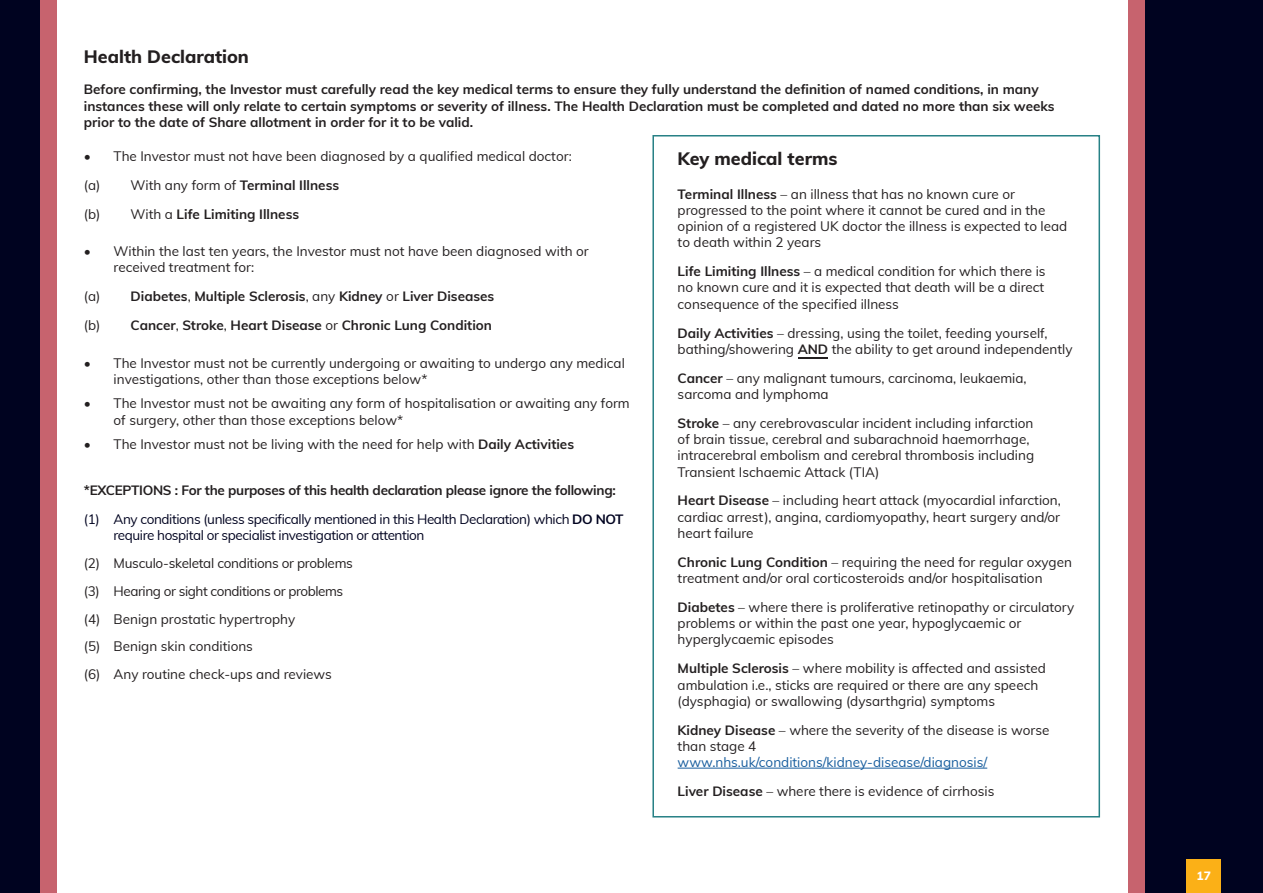
<style>
.page{position:relative;width:1263px;height:893px;background:#000320}
.page>*{position:absolute;margin:0;border:0;box-sizing:border-box;transform-origin:0 0}
.Legal_Copy{font:800 18px "Muli";color:#231f20}
.Heading_2{font:800 18px "Muli";color:#231f20}
.Body_Copy_P2-13{font:13.5px/16.2px "Muli";color:#231f20}
.Body_Copy_P2-13-2{font:700 13.5px/16.2px "Muli";color:#231f20}
.Body_Copy__Lettered_Bullets_L2{font:700 13.5px "Muli";color:#231f20}
.t1{font:13.5px/16.2px "Muli";letter-spacing:-.03em;color:#000320}
.Body_Copy_P2-13-3{font:13.5px/16.2px "Muli";color:#175d9e}
.Body_Copy_P2-13-4{font:700 13.5px "Muli";letter-spacing:-.02em;color:#231f20}
.Body_Copy_P2-13-5{font:13.5px "Muli";letter-spacing:-.02em;color:#231f20}
.Body_Copy_P2-13-6{font:13.5px "Muli";letter-spacing:-.03em;color:#231f20}
.Body_Copy__Lettered_Bullets_L2-2{font:13.5px "Muli";color:#231f20}
.t2{font:800 12px "Muli";color:#fff}
.s1{font-weight:700}
.s2{font-weight:400}
.s3{font-weight:700;color:#231f20}
.s4{color:#231f20}
</style>
<div class="page">
<div style="left:56px;top:0;width:1072px;height:893px;background:#fff"></div>
<hr style="left:678px;top:768px;width:309px;height:1px;background:#175d9e">
<div style="left:652px;top:135px;width:448px;height:682px;border:2px solid #278186"></div>
<div style="left:40px;top:0;width:16px;height:893px;background:#c7636e"></div>
<hr style="left:798px;top:357px;width:30px;height:2px;background:#231f20">
<div style="left:1128px;top:0;width:16px;height:893px;background:#c7636e"></div>
<div style="left:1186px;top:859px;width:35px;height:34px;background:#fbb017"></div>
<p class="Legal_Copy" style="left:84px;top:44px;width:167px">Health Declaration</p>
<p class="Body_Copy_P2-13-2" style="left:84px;top:81px;width:972px">Before confirming, the Investor must carefully read the key medical terms to ensure they fully understand the definition of named conditions, in many instances these will only relate to certain symptoms or severity of illness. The Health Declaration must be completed and dated no more than six weeks prior to the date of Share allotment in order for it to be valid.</p>
<p class="Body_Copy_P2-13" style="left:84px;top:147px;width:490px">• The Investor must not have been diagnosed by a qualified medical doctor:</p>
<p class="Body_Copy__Lettered_Bullets_L2-2" style="left:84px;top:175px;width:257px">(a) With any form of <span class="s1">Terminal Illness</span></p>
<p class="Body_Copy__Lettered_Bullets_L2" style="left:84px;top:204px;width:217px"><span class="s2">(b) With a</span> Life Limiting Illness</p>
<p class="Body_Copy_P2-13" style="left:114px;top:242px;width:477px;text-indent:-30px">• Within the last ten years, the Investor must not have been diagnosed with or received treatment for:</p>
<p class="Body_Copy__Lettered_Bullets_L2" style="left:84px;top:286px;width:412px"><span class="s2">(a)</span> Diabetes<span class="s2">,</span> Multiple Sclerosis<span class="s2">, any</span> Kidney <span class="s2">or</span> Liver Diseases</p>
<p class="Body_Copy__Lettered_Bullets_L2" style="left:84px;top:315px;width:410px"><span class="s2">(b)</span> Cancer<span class="s2">,</span> Stroke<span class="s2">,</span> Heart Disease <span class="s2">or</span> Chronic Lung Condition</p>
<p class="Body_Copy_P2-13" style="left:114px;top:354px;width:513px;text-indent:-30px">• The Investor must not be currently undergoing or awaiting to undergo any medical investigations, other than those exceptions below*</p>
<p class="Body_Copy_P2-13" style="left:114px;top:395px;width:518px;text-indent:-30px">• The Investor must not be awaiting any form of hospitalisation or awaiting any form of surgery, other than those exceptions below*</p>
<p class="Body_Copy_P2-13" style="left:84px;top:436px;width:492px">• The Investor must not be living with the need for help with <span class="s1">Daily Activities</span></p>
<p class="Body_Copy_P2-13-4" style="left:84px;top:480px;width:533px">*EXCEPTIONS : For the purposes of this health declaration please ignore the following:</p>
<p class="t1" style="left:114px;top:510px;width:511px;text-indent:-30px">(1) Any conditions (unless specifically mentioned in this Health Declaration) which <span class="s1">DO NOT </span>require hospital or specialist investigation or attention</p>
<p class="Body_Copy_P2-13-5" style="left:84px;top:553px;width:271px">(2) Musculo-skeletal conditions or problems</p>
<p class="Body_Copy_P2-13-6" style="left:84px;top:581px;width:261px">(3) Hearing or sight conditions or problems</p>
<p class="Body_Copy_P2-13" style="left:84px;top:610px;width:213px">(4) Benign prostatic hypertrophy</p>
<p class="Body_Copy_P2-13" style="left:84px;top:638px;width:171px">(5) Benign skin conditions</p>
<p class="Body_Copy_P2-13" style="left:84px;top:665px;width:250px">(6) Any routine check-ups and reviews</p>
<p class="Heading_2" style="left:678px;top:145px;width:161px">Key medical terms</p>
<p class="Body_Copy_P2-13" style="left:678px;top:185px;width:391px"><span class="s1">Terminal Illness</span> – an illness that has no known cure or progressed to the point where it cannot be cured and in the opinion of a registered UK doctor the illness is expected to lead to death within 2 years</p>
<p class="Body_Copy_P2-13" style="left:678px;top:263px;width:369px;text-align:justify"><span class="s1">Life Limiting Illness</span> – a medical condition for which there is no known cure and it is expected that death will be a direct consequence of the specified illness</p>
<p class="Body_Copy_P2-13" style="left:678px;top:324px;width:396px"><span class="s1">Daily Activities</span> – dressing, using the toilet, feeding yourself, bathing/showering <span class="s1">AND</span> the ability to get around independently</p>
<p class="Body_Copy_P2-13" style="left:678px;top:369px;width:351px"><span class="s1">Cancer</span> – any malignant tumours, carcinoma, leukaemia, sarcoma and lymphoma</p>
<p class="Body_Copy_P2-13" style="left:678px;top:414px;width:358px"><span class="s1">Stroke</span> – any cerebrovascular incident including infarction of brain tissue, cerebral and subarachnoid haemorrhage, intracerebral embolism and cerebral thrombosis including Transient Ischaemic Attack (TIA)</p>
<p class="Body_Copy_P2-13" style="left:678px;top:492px;width:385px;text-align:justify"><span class="s1">Heart Disease</span> – including heart attack (myocardial infarction, cardiac arrest), angina, cardiomyopathy, heart surgery and/or heart failure</p>
<p class="Body_Copy_P2-13" style="left:678px;top:553px;width:396px"><span class="s1">Chronic Lung Condition</span> – requiring the need for regular oxygen treatment and/or oral corticosteroids and/or hospitalisation</p>
<p class="Body_Copy_P2-13" style="left:678px;top:598px;width:398px"><span class="s1">Diabetes</span> – where there is proliferative retinopathy or circulatory problems or within the past one year, hypoglycaemic or hyperglycaemic episodes</p>
<p class="Body_Copy_P2-13" style="left:678px;top:660px;width:370px"><span class="s1">Multiple Sclerosis</span> – where mobility is affected and assisted ambulation i.e., sticks are required or there are any speech (dysphagia) or swallowing (dysarthgria) symptoms</p>
<p class="Body_Copy_P2-13-3" style="left:678px;top:721px;width:373px"><span class="s3">Kidney Disease</span> <span class="s4">– where the severity of the disease is worse than stage 4 </span>www.nhs.uk/conditions/kidney-disease/diagnosis/</p>
<p class="Body_Copy_P2-13" style="left:678px;top:782px;width:318px"><span class="s1">Liver Disease</span> – where there is evidence of cirrhosis</p>
<p class="t2" style="left:1196px;top:867px;width:16px">17</p>
</div>
